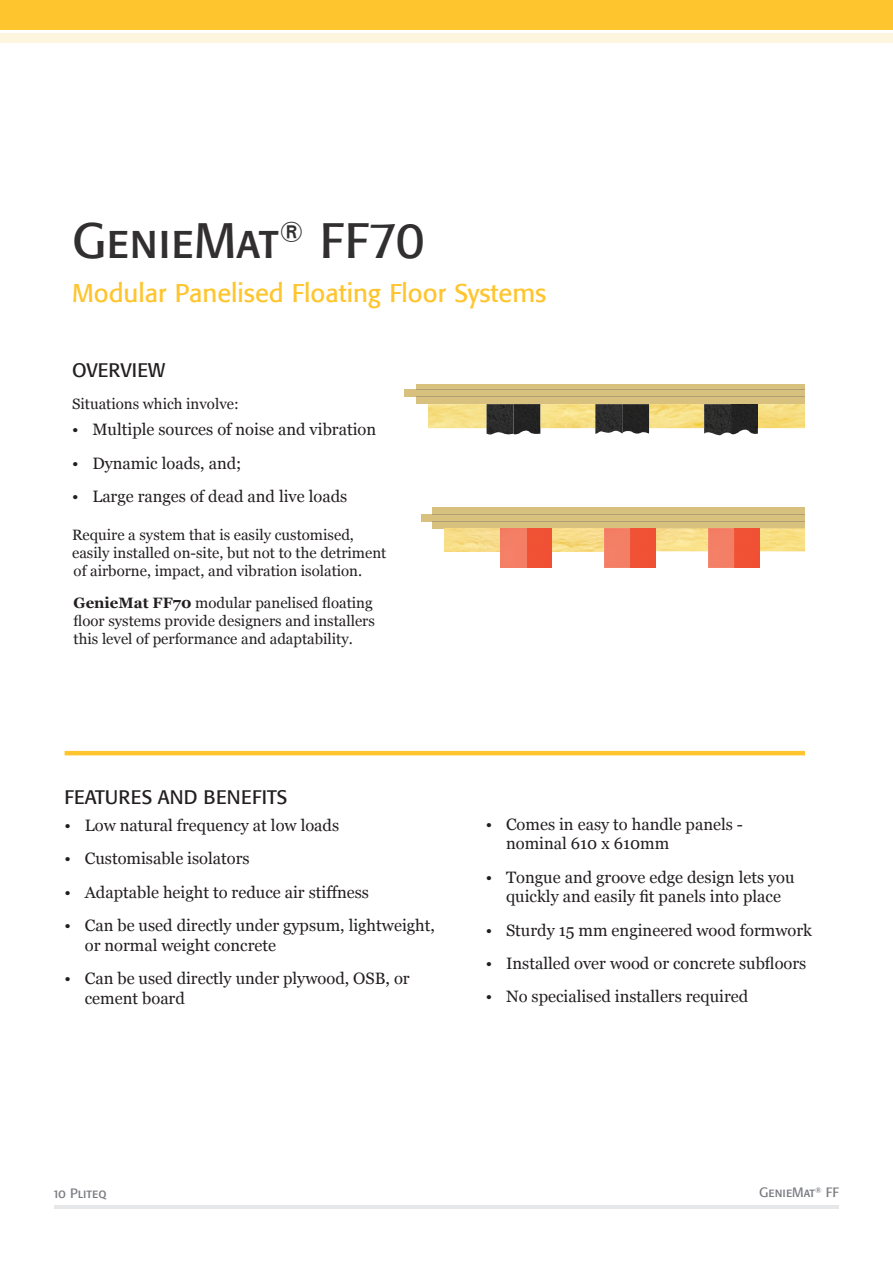
<style>
.page{position:relative;width:893px;height:1263px;background:#fff}
.page>*{position:absolute;margin:0;border:0;box-sizing:border-box;transform-origin:0 0}
.t1{font:49.5px "Formata Regular SC";letter-spacing:.005em;color:#312f30}
.t2{font:25.5px "Formata";color:#fec52e}
.t3{font:19.5px "Formata Regular SC";letter-spacing:.015em;color:#231f20}
.t4{font:16.5px/19.8px "Georgia";color:#231f20}
.t5{font:15px/18px "Georgia";color:#231f20}
.t6{font:13.5px "Formata Regular SC";color:#7a7c81}
.s1{font-family:"Formata"}
.s2{font-weight:700}
</style>
<div class="page">
<hr style="left:54px;top:1205px;width:785px;height:4px;background:#e6e7e9">
<div style="left:0;top:0;width:893px;height:30px;background:#fec52e"></div>
<div style="left:0;top:33px;width:893px;height:9px;background:#fef5de"></div>
<img style="left:428px;top:404px;width:377px;height:24px">
<div style="left:417px;top:397px;width:388px;height:7px;background:#d8c07e"></div>
<div style="left:404px;top:389px;width:401px;height:8px;background:#d8c07e"></div>
<div style="left:417px;top:384px;width:388px;height:5px;background:#d8c07e"></div>
<hr style="left:417px;top:396px;width:388px;height:1px;background:#b09f74">
<hr style="left:417px;top:389px;width:388px;height:1px;background:#b09f74">
<svg style="left:704px;top:404px;width:55px;height:31px;background:#3a3a38"></svg>
<img style="left:595px;top:404px;width:54px;height:30px">
<svg style="left:595px;top:431px;width:33px;height:3px"></svg>
<img style="left:595px;top:404px;width:27px;height:24px">
<svg style="left:540px;top:404px;width:1px;height:24px"></svg>
<img style="left:508px;top:404px;width:32px;height:30px">
<svg style="left:487px;top:404px;width:21px;height:30px"></svg>
<div style="left:433px;top:521px;width:372px;height:7px;background:#d8c07e"></div>
<div style="left:421px;top:514px;width:384px;height:7px;background:#d8c07e"></div>
<div style="left:433px;top:507px;width:372px;height:7px;background:#d8c07e"></div>
<hr style="left:433px;top:521px;width:372px;height:1px;background:#b09f74">
<hr style="left:433px;top:514px;width:372px;height:1px;background:#b09f74">
<img style="left:444px;top:528px;width:56px;height:23px">
<img style="left:552px;top:528px;width:52px;height:23px">
<img style="left:656px;top:528px;width:149px;height:23px">
<img style="left:708px;top:528px;width:52px;height:40px">
<img style="left:604px;top:528px;width:52px;height:40px">
<img style="left:500px;top:528px;width:52px;height:40px">
<hr style="left:65px;top:751px;width:740px;height:4px;background:#fec52e">
<h1 class="t1" style="left:72px;top:211px;width:354px">GenieMat<sup>®</sup> FF<span class="s1">70</span></h1>
<h2 class="t2" style="left:72px;top:277px;width:476px">Modular Panelised Floating Floor Systems</h2>
<p class="t3" style="left:72px;top:358px;width:95px">OVERVIEW</p>
<p class="t5" style="left:72px;top:394px;width:168px">Situations which involve:</p>
<p class="t4" style="left:72px;top:419px;width:306px">• Multiple sources of noise and vibration</p>
<p class="t4" style="left:72px;top:452px;width:171px">• Dynamic loads, and;</p>
<p class="t4" style="left:72px;top:486px;width:277px">• Large ranges of dead and live loads</p>
<p class="t5" style="left:72px;top:525px;width:316px">Require a system that is easily customised, easily installed on-site, but not to the detriment of airborne, impact, and vibration isolation.</p>
<p class="t5" style="left:74px;top:593px;width:303px"><span class="s2">GenieMat FF70</span> modular panelised floating floor systems provide designers and installers this level of performance and adaptability.</p>
<p class="t3" style="left:65px;top:786px;width:224px">FEATURES AND BENEFITS</p>
<p class="t4" style="left:65px;top:815px;width:276px">• Low natural frequency at low loads</p>
<p class="t4" style="left:65px;top:848px;width:187px">• Customisable isolators</p>
<p class="t4" style="left:65px;top:881px;width:306px">• Adaptable height to reduce air stiffness</p>
<p class="t4" style="left:85px;top:915px;width:352px;text-indent:-20px">• Can be used directly under gypsum, lightweight, or normal weight concrete</p>
<p class="t4" style="left:85px;top:968px;width:326px;text-indent:-20px">• Can be used directly under plywood, OSB, or cement board</p>
<p class="t4" style="left:506px;top:813px;width:238px;text-indent:-20px">• Comes in easy to handle panels - nominal 610 x 610mm</p>
<p class="t4" style="left:486px;top:866px;width:310px;text-align:center">• Tongue and groove edge design lets you quickly and easily fit panels into place</p>
<p class="t4" style="left:486px;top:919px;width:328px">• Sturdy 15 mm engineered wood formwork</p>
<p class="t4" style="left:486px;top:953px;width:322px">• Installed over wood or concrete subfloors</p>
<p class="t4" style="left:486px;top:986px;width:264px">• No specialised installers required</p>
<p class="t6" style="left:54px;top:1184px;width:54px">10 Pliteq</p>
<p class="t6" style="left:759px;top:1184px;width:81px">GenieMat<sup>®</sup> FF</p>
</div>
